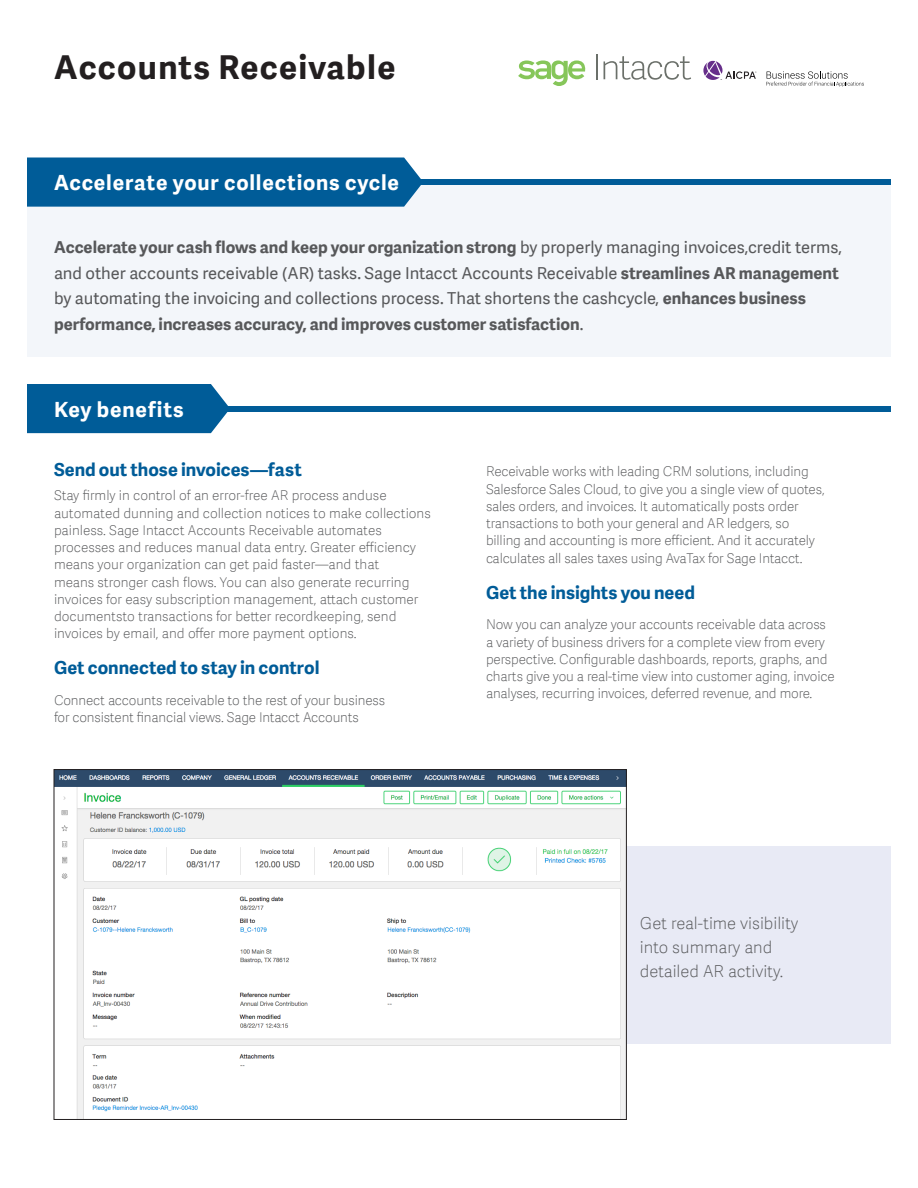
<style>
.page{position:relative;width:918px;height:1188px;background:#fff}
.page>*{position:absolute;margin:0;border:0;box-sizing:border-box;transform-origin:0 0}
.Document_title{font:700 33px "Adelle Sans SAGE";letter-spacing:.04em;color:#231f20}
.Header_in_Tab{font:700 21px "Adelle Sans SAGE";letter-spacing:.04em;color:#fff}
.Body_Copy{font:700 18px "Adelle Sans SAGE";color:#005c98}
.Subhead{font:700 18px "Adelle Sans SAGE";color:#005c98}
.Document_Intro_Body{font:16.5px/25.5px "Adelle Sans SAGE";color:#57585a}
.Captions{font:16.5px/24px "Adelle Sans SAGE Th";color:#57585a}
.Body_Copy-2{font:13.5px/17.2px "Adelle Sans SAGE Th";letter-spacing:-.01em;color:#57585a}
.s1{font-weight:700}
</style>
<div class="page">
<div style="left:27px;top:182px;width:864px;height:175px;background:#f3f6fa"></div>
<svg style="left:518px;top:60px;width:68px;height:26px"></svg>
<hr style="left:596px;top:54px;width:2px;height:25px;background:#6b706a">
<svg style="left:604px;top:56px;width:87px;height:24px"></svg>
<svg style="left:703px;top:61px;width:53px;height:19px"></svg>
<svg style="left:766px;top:71px;width:98px;height:16px"></svg>
<div style="left:54px;top:406px;width:837px;height:6px;background:#005c98"></div>
<div style="left:27px;top:384px;width:201px;height:49px;background:#005c98"></div>
<div style="left:27px;top:179px;width:864px;height:6px;background:#005c98"></div>
<div style="left:27px;top:158px;width:394px;height:49px;background:#005c98"></div>
<div style="left:626px;top:846px;width:265px;height:197px;background:#e8eaf5"></div>
<img style="left:56px;top:771px;width:569px;height:347px">
<p class="Document_title" style="left:54px;top:43px;width:343px">Accounts Receivable</p>
<p class="Header_in_Tab" style="left:54px;top:167px;width:347px">Accelerate your collections cycle</p>
<p class="Document_Intro_Body" style="left:54px;top:234px;width:790px"><span class="s1">Accelerate your cash flows and keep your organization strong</span> by properly managing invoices,credit terms, and other accounts receivable (AR) tasks. Sage Intacct Accounts Receivable <span class="s1">streamlines AR management </span>by automating the invoicing and collections process. That shortens the cashcycle, <span class="s1">enhances business performance, increases accuracy, and improves customer satisfaction</span>.</p>
<p class="Header_in_Tab" style="left:54px;top:394px;width:131px">Key benefits</p>
<p class="Subhead" style="left:54px;top:457px;width:249px">Send out those invoices—fast</p>
<p class="Body_Copy-2" style="left:54px;top:487px;width:378px">Stay firmly in control of an error-free AR process anduse automated dunning and collection notices to make collections painless. Sage Intacct Accounts Receivable automates processes and reduces manual data entry. Greater efficiency means your organization can get paid faster—and that<br>means stronger cash flows. You can also generate recurring invoices for easy subscription management, attach customer documentsto transactions for better recordkeeping, send invoices by email, and offer more payment options.</p>
<p class="Body_Copy" style="left:54px;top:655px;width:267px">Get connected to stay in control</p>
<p class="Body_Copy-2" style="left:54px;top:691px;width:333px">Connect accounts receivable to the rest of your business for consistent financial views. Sage Intacct Accounts</p>
<p class="Body_Copy-2" style="left:486px;top:462px;width:340px">Receivable works with leading CRM solutions, including Salesforce Sales Cloud, to give you a single view of quotes, sales orders, and invoices. It automatically posts order transactions to both your general and AR ledgers, so billing and accounting is more efficient. And it accurately calculates all sales taxes using AvaTax for Sage Intacct.</p>
<p class="Body_Copy" style="left:486px;top:579px;width:210px">Get the insights you need</p>
<p class="Body_Copy-2" style="left:486px;top:615px;width:350px">Now you can analyze your accounts receivable data across a variety of business drivers for a complete view from every perspective. Configurable dashboards, reports, graphs, and charts give you a real-time view into customer aging, invoice analyses, recurring invoices, deferred revenue, and more.</p>
<p class="Captions" style="left:640px;top:910px;width:160px">Get real-time visibility into summary and detailed AR activity.</p>
</div>
